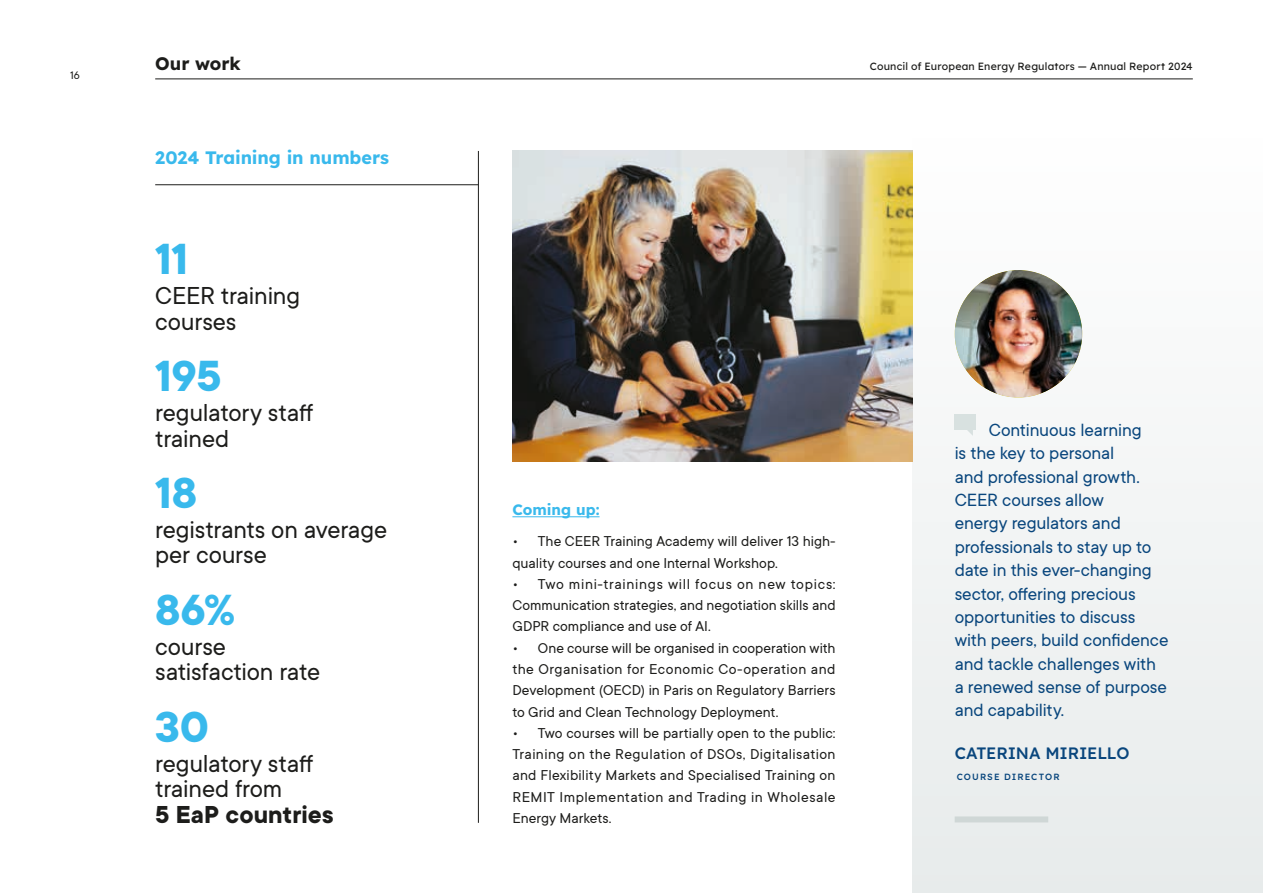
<style>
.page{position:relative;width:1263px;height:893px;background:#fff}
.page>*{position:absolute;margin:0;border:0;box-sizing:border-box;transform-origin:0 0}
.t1{font:700 48px "TT Commons";letter-spacing:-.005em;color:#39b9ec}
.t2{font:27px/25.5px "TT Commons";letter-spacing:-.01em;color:#1d1d1b}
.t3{font:700 27px "TT Commons";color:#1d1d1b}
.t4{font:19.5px/23.4px "TT Commons";letter-spacing:-.005em;color:#09467d}
.t5{font:700 18px "Lexend Deca";letter-spacing:-.005em;color:#39b9ec}
.t6{font:700 18px "Lexend Deca";letter-spacing:-.005em;color:#1d1d1b}
.t7{font:500 16.5px "Lexend Deca";letter-spacing:-.01em;color:#09467d}
.t8{font:15.75px/21.3px "TT Commons";color:#1d1d1b;text-align:justify}
.t9{font:700 15px "Lexend Deca";color:#39b9ec}
.t10{font:12px "TT Commons";color:#1d1d1b}
.t11{font:10.5px "Lexend Deca";letter-spacing:.02em;color:#1d1d1b}
.t12{font:500 9px "Lexend Deca";letter-spacing:.115em;color:#09467d}
</style>
<div class="page">
<hr style="left:155px;top:79px;width:1038px;height:1px;background:#1d1d1b">
<hr style="left:512px;top:516px;width:88px;height:1px;background:#39b9ec">
<div style="left:912px;top:138px;width:351px;height:755px;background:#f2f4f4"></div>
<div style="left:955px;top:816px;width:93px;height:6px;background:#cfd7d6"></div>
<div style="left:955px;top:415px;width:21px;height:15px;background:#d8e1e0"></div>
<svg style="left:967px;top:430px;width:6px;height:5px"></svg>
<div style="left:954px;top:268px;width:131px;height:131px;background:#1d1d1b;opacity:.2"></div>
<hr style="left:478px;top:151px;width:1px;height:672px;background:#1d1d1b">
<hr style="left:155px;top:184px;width:323px;height:1px;background:#1d1d1b">
<img style="left:512px;top:151px;width:400px;height:310px">
<p class="t10" style="left:70px;top:67px;width:11px">16</p>
<p class="t6" style="left:155px;top:49px;width:87px">Our work</p>
<p class="t5" style="left:155px;top:143px;width:235px">2024 Training in numbers</p>
<h1 class="t1" style="left:155px;top:228px;width:34px">11</h1>
<h2 class="t2" style="left:155px;top:282px;width:146px">CEER training courses</h2>
<h1 class="t1" style="left:155px;top:345px;width:68px">195</h1>
<h2 class="t2" style="left:155px;top:399px;width:160px">regulatory staff trained</h2>
<h1 class="t1" style="left:155px;top:462px;width:44px">18</h1>
<h2 class="t2" style="left:155px;top:516px;width:233px">registrants on average per course</h2>
<h1 class="t1" style="left:155px;top:578px;width:82px">86%</h1>
<h2 class="t2" style="left:155px;top:633px;width:166px">course satisfaction rate</h2>
<h1 class="t1" style="left:155px;top:695px;width:55px">30</h1>
<h2 class="t2" style="left:155px;top:750px;width:160px">regulatory staff trained from</h2>
<h2 class="t3" style="left:155px;top:797px;width:180px">5 EaP countries</h2>
<p class="t11" style="left:870px;top:59px;width:324px">Council of European Energy Regulators — Annual Report 2024</p>
<p class="t9" style="left:512px;top:497px;width:89px">Coming up:</p>
<p class="t8" style="left:512px;top:530px;width:325px">• The CEER Training Academy will deliver 13 high&shy;quality courses and one Internal Workshop.</p>
<p class="t8" style="left:512px;top:573px;width:325px">• Two mini-trainings will focus on new topics:<br>Communication strategies, and negotiation skills and GDPR compliance and use of AI.</p>
<p class="t8" style="left:512px;top:637px;width:325px">• One course will be organised in cooperation with the Organisation for Economic Co-operation and Development (OECD) in Paris on Regulatory Barriers to Grid and Clean Technology Deployment.</p>
<p class="t8" style="left:512px;top:722px;width:325px">• Two courses will be partially open to the public:<br>Training on the Regulation of DSOs, Digitalisation and Flexibility Markets and Specialised Training on REMIT Implementation and Trading in Wholesale Energy Markets.</p>
<p class="t4" style="left:955px;top:417px;width:215px;text-indent:34px">Continuous learning<br>is the key to personal<br>and professional growth.<br>CEER courses allow<br>energy regulators and professionals to stay up to date in this ever-changing sector, offering precious opportunities to discuss with peers, build confidence and tackle challenges with a renewed sense of purpose and capability.</p>
<p class="t7" style="left:955px;top:741px;width:176px">CATERINA MIRIELLO</p>
<p class="t12" style="left:957px;top:770px;width:104px">COURSE DIRECTOR</p>
</div>
